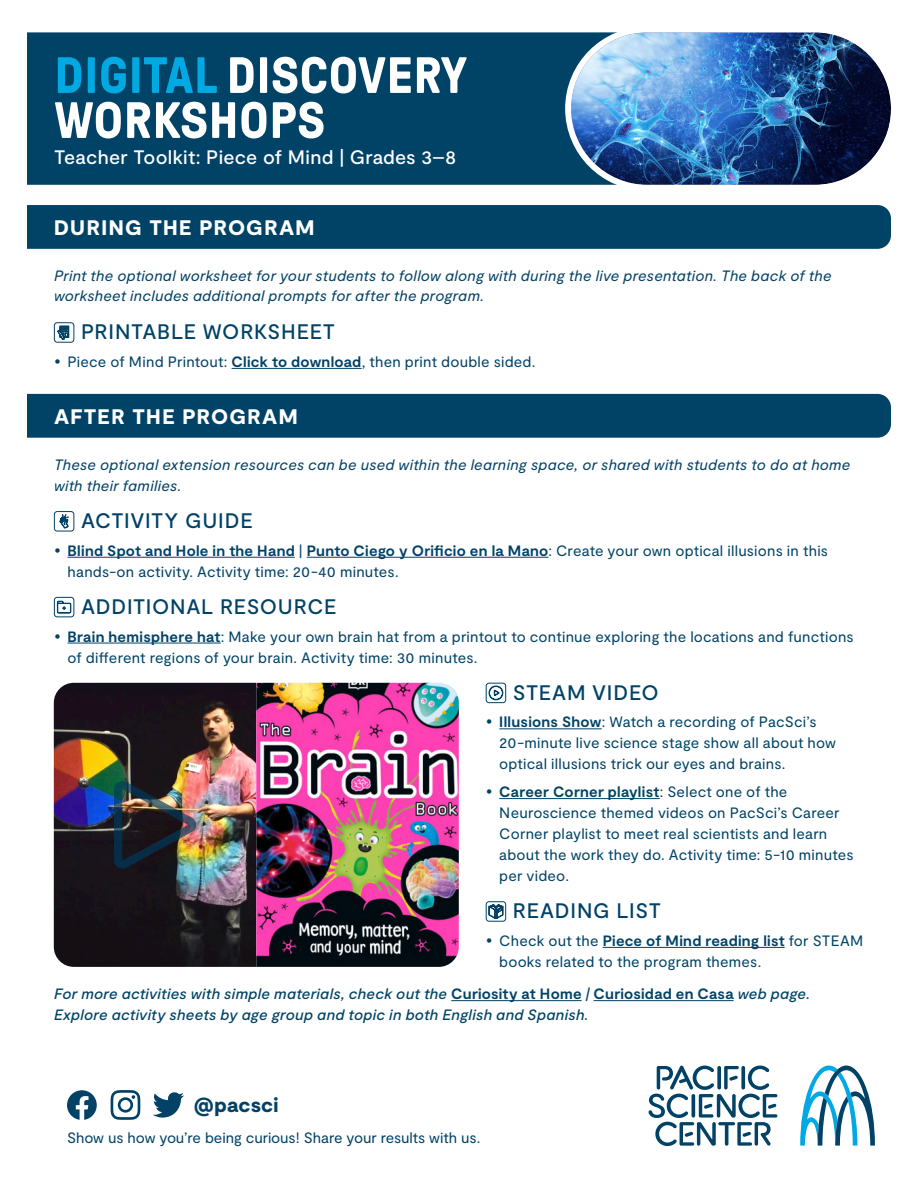
<style>
.page{position:relative;width:918px;height:1188px;background:#fff}
.page>*{position:absolute;margin:0;border:0;box-sizing:border-box;transform-origin:0 0}
.t1{font:700 51px/45px "GT Pressura";letter-spacing:.01em;color:#fff}
.Course_Descr{font:500 21px "Moderat";letter-spacing:.03em;color:#024266}
.t2{font:900 21px "Moderat";letter-spacing:.06em;color:#fff}
.Course_Descr-2{font:500 21px "Moderat";letter-spacing:.035em;color:#004366}
.t3{font:900 20.4px "Moderat";letter-spacing:.01em;color:#024266}
.t4{font:500 19.5px "Moderat";letter-spacing:.01em;color:#fff}
.t5{font:15px/21px "Moderat";letter-spacing:.015em;color:#004366}
.Italic_Description{font:italic 15px/21px "Moderat";letter-spacing:.015em;color:#024266}
.Course_Descr-3{font:italic 500 15px/21px "Moderat";letter-spacing:.015em;color:#004366}
.t6{font:15px "Moderat";color:#024266}
.s1{color:#00a9e2}
.s2{font-weight:700}
.s3{font-weight:700;color:#024266}
.s4{font-weight:700;font-style:normal;color:#024266}
</style>
<div class="page">
<div style="left:27px;top:32px;width:863px;height:153px;background:#004366"></div>
<img style="left:571px;top:32px;width:320px;height:153px;border-radius:76px">
<div style="left:565px;top:26px;width:332px;height:165px;border:6px solid #fff;border-radius:79px"></div>
<svg style="left:800px;top:1066px;width:75px;height:80px"></svg>
<svg style="left:648px;top:1065px;width:129px;height:81px"></svg>
<svg style="left:153px;top:1092px;width:31px;height:26px"></svg>
<svg style="left:111px;top:1090px;width:29px;height:30px"></svg>
<svg style="left:67px;top:1090px;width:30px;height:30px"></svg>
<hr style="left:68px;top:557px;width:227px;height:1px;background:#024266">
<hr style="left:307px;top:557px;width:241px;height:1px;background:#024266">
<hr style="left:68px;top:643px;width:153px;height:1px;background:#024266">
<hr style="left:499px;top:728px;width:103px;height:1px;background:#024266">
<hr style="left:499px;top:798px;width:161px;height:1px;background:#024266">
<hr style="left:603px;top:947px;width:182px;height:1px;background:#024266">
<hr style="left:451px;top:1000px;width:131px;height:1px;background:#024266">
<hr style="left:594px;top:1000px;width:140px;height:1px;background:#024266">
<div style="left:27px;top:394px;width:864px;height:44px;background:#004366"></div>
<hr style="left:232px;top:368px;width:130px;height:1px;background:#024266">
<div style="left:27px;top:205px;width:864px;height:44px;background:#004366"></div>
<img style="left:54px;top:683px;width:405px;height:284px">
<img style="left:114px;top:781px;width:82px;height:87px">
<div style="left:54px;top:597px;width:20px;height:20px;border:1px solid #024266;border-radius:3px"></div>
<svg style="left:57px;top:601px;width:14px;height:12px"></svg>
<svg style="left:489px;top:904px;width:14px;height:15px"></svg>
<div style="left:486px;top:901px;width:20px;height:21px;border:1px solid #024266;border-radius:3px"></div>
<svg style="left:60px;top:514px;width:9px;height:14px"></svg>
<div style="left:54px;top:511px;width:20px;height:20px;border:1px solid #024266;border-radius:3px"></div>
<svg style="left:57px;top:326px;width:12px;height:14px"></svg>
<div style="left:54px;top:322px;width:20px;height:21px;border:1px solid #024266;border-radius:3px"></div>
<div style="left:486px;top:683px;width:20px;height:20px;border:1px solid #024266;border-radius:3px"></div>
<svg style="left:489px;top:686px;width:14px;height:14px"></svg>
<h1 class="t1" style="left:54px;top:53px;width:414px"><span class="s1">DIGITAL</span> DISCOVERY<br>WORKSHOPS</h1>
<h3 class="t4" style="left:54px;top:146px;width:404px">Teacher Toolkit: Piece of Mind | Grades 3–8</h3>
<p class="t2" style="left:54px;top:216px;width:262px">DURING THE PROGRAM</p>
<p class="Italic_Description" style="left:54px;top:267px;width:779px;line-height:19.5px">Print the optional worksheet for your students to follow along with during the live presentation. The back of the worksheet includes additional prompts for after the program.</p>
<p class="Course_Descr-2" style="left:81px;top:320px;width:256px">PRINTABLE WORKSHEET</p>
<p class="t6" style="left:68px;top:353px;width:470px">Piece of Mind Printout: <span class="s2">Click to download</span>, then print double sided.</p>
<p class="t2" style="left:54px;top:405px;width:245px">AFTER THE PROGRAM</p>
<p class="Italic_Description" style="left:54px;top:455px;width:798px">These optional extension resources can be used within the learning space, or shared with students to do at home with their families.</p>
<p class="Course_Descr" style="left:81px;top:508px;width:173px">ACTIVITY GUIDE</p>
<p class="t5" style="left:68px;top:540px;width:762px"><span class="s3">Blind Spot and Hole in the Hand</span> | <span class="s3">Punto Ciego y Orificio en la Mano</span>: Create your own optical illusions in this hands-on activity. Activity time: 20-40 minutes.</p>
<p class="Course_Descr" style="left:81px;top:594px;width:257px">ADDITIONAL RESOURCE</p>
<p class="t5" style="left:68px;top:626px;width:788px"><span class="s3">Brain hemisphere hat</span>: Make your own brain hat from a printout to continue exploring the locations and functions of different regions of your brain. Activity time: 30 minutes.</p>
<p class="Course_Descr" style="left:513px;top:680px;width:148px">STEAM VIDEO</p>
<p class="t5" style="left:499px;top:712px;width:338px"><span class="s3">Illusions Show</span>: Watch a recording of PacSci’s<br>20-minute live science stage show all about how optical illusions trick our eyes and brains.</p>
<p class="t5" style="left:499px;top:782px;width:356px"><span class="s3">Career Corner playlist</span>: Select one of the Neuroscience themed videos on PacSci’s Career Corner playlist to meet real scientists and learn about the work they do. Activity time: 5-10 minutes per video.</p>
<p class="Course_Descr" style="left:513px;top:899px;width:150px">READING LIST</p>
<p class="t5" style="left:499px;top:931px;width:365px">Check out the <span class="s3">Piece of Mind reading list</span> for STEAM books related to the program themes.</p>
<p class="Course_Descr-3" style="left:54px;top:984px;width:758px">For more activities with simple materials, check out the <span class="s4">Curiosity at Home</span> | <span class="s4">Curiosidad en Casa</span> web page.<br>Explore activity sheets by age group and topic in both English and Spanish.</p>
<h3 class="t3" style="left:194px;top:1093px;width:86px">@pacsci</h3>
<p class="t6" style="left:67px;top:1129px;width:415px">Show us how you’re being curious! Share your results with us.</p>
</div>
